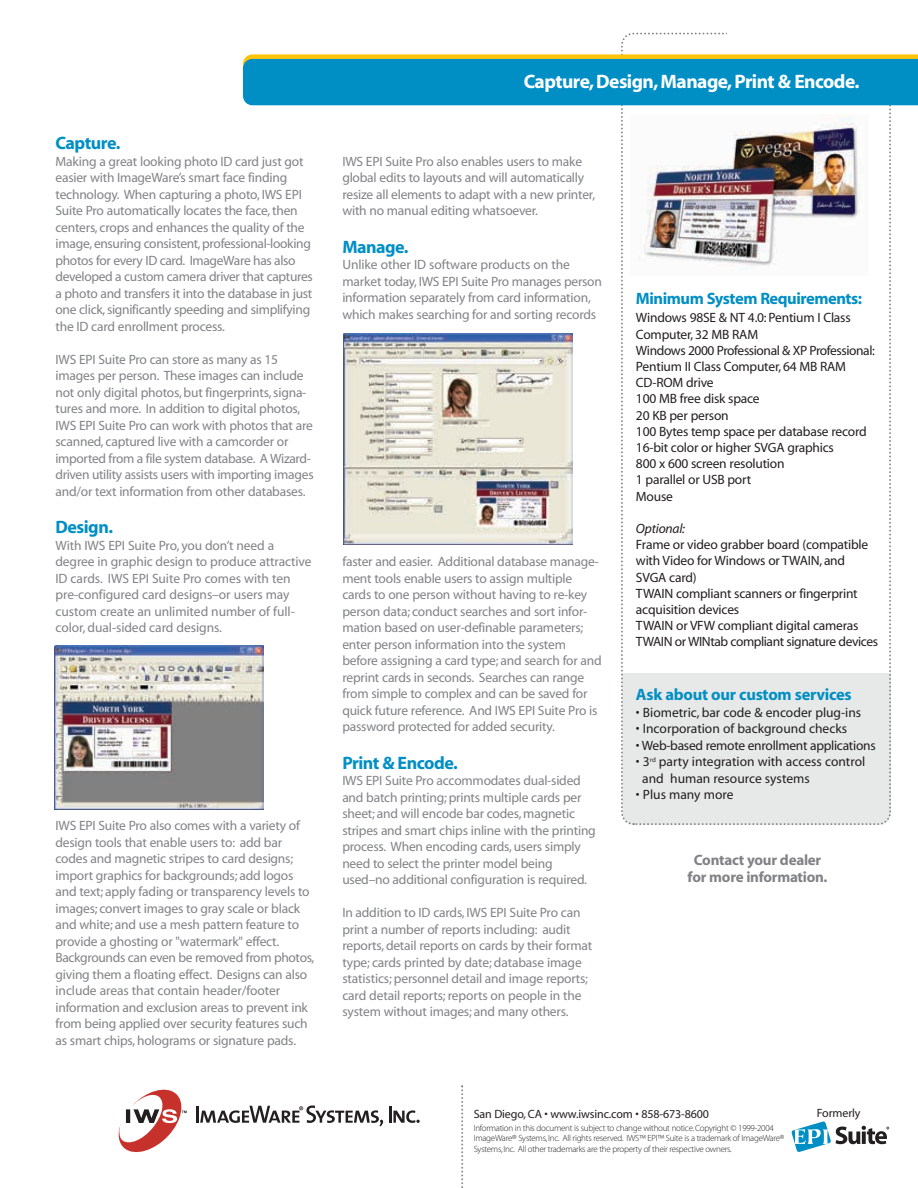
<style>
.page{position:relative;width:918px;height:1188px;background:#fff}
.page>*{position:absolute;margin:0;border:0;box-sizing:border-box;transform-origin:0 0}
.t1{font:700 19.5px "Myriad";letter-spacing:-.03em;color:#fff}
.t2{font:700 18px "Myriad";letter-spacing:-.03em;color:#008fc5}
.t3{font:16.5px "Myriad MM 700 600";letter-spacing:-.025em;color:#008fc5}
.t4{font:15px/16.5px "Myriad MM 700 600";letter-spacing:-.015em;color:#808285;text-align:center}
.t5{font:13.5px/16.5px "Myriad";letter-spacing:-.015em;color:#808285}
.t6{font:13.5px/16.2px "Myriad";letter-spacing:-.015em;color:#231f20}
.t7{font:13.5px "Myriad MM It 406 600";letter-spacing:-.015em;color:#231f20}
.t8{font:12px "Myriad";letter-spacing:-.01em;color:#231f20}
.t9{font:9px/10.8px "Myriad MM 215 600";letter-spacing:-.03em;color:#231f20}
</style>
<div class="page">
<svg style="left:620px;top:32px;width:272px;height:793px"></svg>
<div style="left:727px;top:13px;width:169px;height:73px;background:#fff"></div>
<svg style="left:243px;top:54px;width:675px;height:51px;background:#1894b5"></svg>
<svg style="left:461px;top:1085px;width:2px;height:103px"></svg>
<img style="left:631px;top:115px;width:237px;height:160px">
<hr style="left:196px;top:1106px;width:3px;height:17px;background:#231f20">
<svg style="left:200px;top:1105px;width:220px;height:21px"></svg>
<svg style="left:118px;top:1089px;width:69px;height:64px"></svg>
<img style="left:343px;top:333px;width:229px;height:211px">
<img style="left:55px;top:645px;width:209px;height:164px">
<svg style="left:791px;top:1121px;width:98px;height:31px"></svg>
<h2 class="t2" style="left:55px;top:136px;width:66px">Capture.</h2>
<p class="t5" style="left:55px;top:154px;width:259px">Making a great looking photo ID card just got easier with ImageWare’s smart face finding technology. When capturing a photo, IWS EPI Suite Pro automatically locates the face, then centers, crops and enhances the quality of the image, ensuring consistent, professional-looking photos for every ID card. ImageWare has also developed a custom camera driver that captures a photo and transfers it into the database in just one click, significantly speeding and simplifying the ID card enrollment process.</p>
<p class="t5" style="left:55px;top:352px;width:260px">IWS EPI Suite Pro can store as many as 15 images per person. These images can include not only digital photos, but fingerprints, signa&shy;tures and more. In addition to digital photos, IWS EPI Suite Pro can work with photos that are scanned, captured live with a camcorder or imported from a file system database. A Wizard&shy;driven utility assists users with importing images and/or text information from other databases.</p>
<h2 class="t2" style="left:55px;top:520px;width:59px">Design.</h2>
<p class="t5" style="left:55px;top:538px;width:257px">With IWS EPI Suite Pro, you don’t need a degree in graphic design to produce attractive ID cards. IWS EPI Suite Pro comes with ten pre-configured card designs–or users may custom create an unlimited number of full&shy;color, dual-sided card designs.</p>
<p class="t5" style="left:55px;top:819px;width:260px">IWS EPI Suite Pro also comes with a variety of design tools that enable users to: add bar codes and magnetic stripes to card designs; import graphics for backgrounds; add logos and text; apply fading or transparency levels to images; convert images to gray scale or black and white; and use a mesh pattern feature to provide a ghosting or "watermark" effect.<br>Backgrounds can even be removed from photos, giving them a floating effect. Designs can also include areas that contain header/footer information and exclusion areas to prevent ink from being applied over security features such as smart chips, holograms or signature pads.</p>
<h1 class="t1" style="left:524px;top:74px;width:337px">Capture, Design, Manage, Print &amp; Encode.</h1>
<p class="t5" style="left:342px;top:154px;width:254px">IWS EPI Suite Pro also enables users to make global edits to layouts and will automatically resize all elements to adapt with a new printer, with no manual editing whatsoever.</p>
<h2 class="t2" style="left:342px;top:240px;width:68px">Manage.</h2>
<p class="t5" style="left:342px;top:258px;width:261px">Unlike other ID software products on the market today, IWS EPI Suite Pro manages person information separately from card information, which makes searching for and sorting records</p>
<p class="t5" style="left:342px;top:555px;width:261px">faster and easier. Additional database manage&shy;ment tools enable users to assign multiple cards to one person without having to re-key person data; conduct searches and sort infor&shy;mation based on user-definable parameters; enter person information into the system before assigning a card type; and search for and reprint cards in seconds. Searches can range from simple to complex and can be saved for quick future reference. And IWS EPI Suite Pro is password protected for added security.</p>
<h2 class="t2" style="left:342px;top:756px;width:117px">Print &amp; Encode.</h2>
<p class="t5" style="left:342px;top:774px;width:255px">IWS EPI Suite Pro accommodates dual-sided and batch printing; prints multiple cards per sheet; and will encode bar codes, magnetic stripes and smart chips inline with the printing process. When encoding cards, users simply need to select the printer model being used–no additional configuration is required.</p>
<p class="t5" style="left:342px;top:906px;width:251px">In addition to ID cards, IWS EPI Suite Pro can print a number of reports including: audit reports, detail reports on cards by their format type; cards printed by date; database image statistics; personnel detail and image reports; card detail reports; reports on people in the system without images; and many others.</p>
<p class="t3" style="left:636px;top:292px;width:228px">Minimum System Requirements:</p>
<p class="t6" style="left:636px;top:311px;width:240px">Windows 98SE &amp; NT 4.0: Pentium I Class<br>Computer, 32 MB RAM<br>Windows 2000 Professional &amp; XP Professional:<br>Pentium II Class Computer, 64 MB RAM<br>CD-ROM drive<br>100 MB free disk space<br>20 KB per person<br>100 Bytes temp space per database record<br>16-bit color or higher SVGA graphics<br>800 x 600 screen resolution<br>1 parallel or USB port<br>Mouse</p>
<p class="t7" style="left:636px;top:523px;width:51px">Optional:</p>
<p class="t6" style="left:636px;top:538px;width:244px">Frame or video grabber board (compatible with Video for Windows or TWAIN, and SVGA card)<br>TWAIN compliant scanners or fingerprint acquisition devices<br>TWAIN or VFW compliant digital cameras TWAIN or WINtab compliant signature devices</p>
<p class="t3" style="left:636px;top:689px;width:217px">Ask about our custom services</p>
<p class="t6" style="left:636px;top:705px;width:227px">• Biometric, bar code &amp; encoder plug-ins</p>
<p class="t6" style="left:636px;top:722px;width:213px">• Incorporation of background checks</p>
<p class="t6" style="left:636px;top:738px;width:241px">• Web-based remote enrollment applications</p>
<p class="t6" style="left:642px;top:755px;width:224px;text-indent:-6px">• 3<sup>rd</sup> party integration with access control and human resource systems</p>
<p class="t6" style="left:636px;top:788px;width:99px">• Plus many more</p>
<p class="t4" style="left:688px;top:854px;width:141px">Contact your dealer for more information.</p>
<p class="t8" style="left:474px;top:1109px;width:237px">San Diego, CA • www.iwsinc.com • 858-673-8600</p>
<p class="t8" style="left:817px;top:1109px;width:45px">Formerly</p>
<p class="t9" style="left:474px;top:1123px;width:312px">Information in this document is subject to change without notice.Copyright © 1999-2004<br>ImageWare® Systems,Inc. All rights reserved. IWS™ EPI™ Suite is a trademark of ImageWare®<br>Systems,Inc. All other trademarks are the property of their respective owners.</p>
</div>
